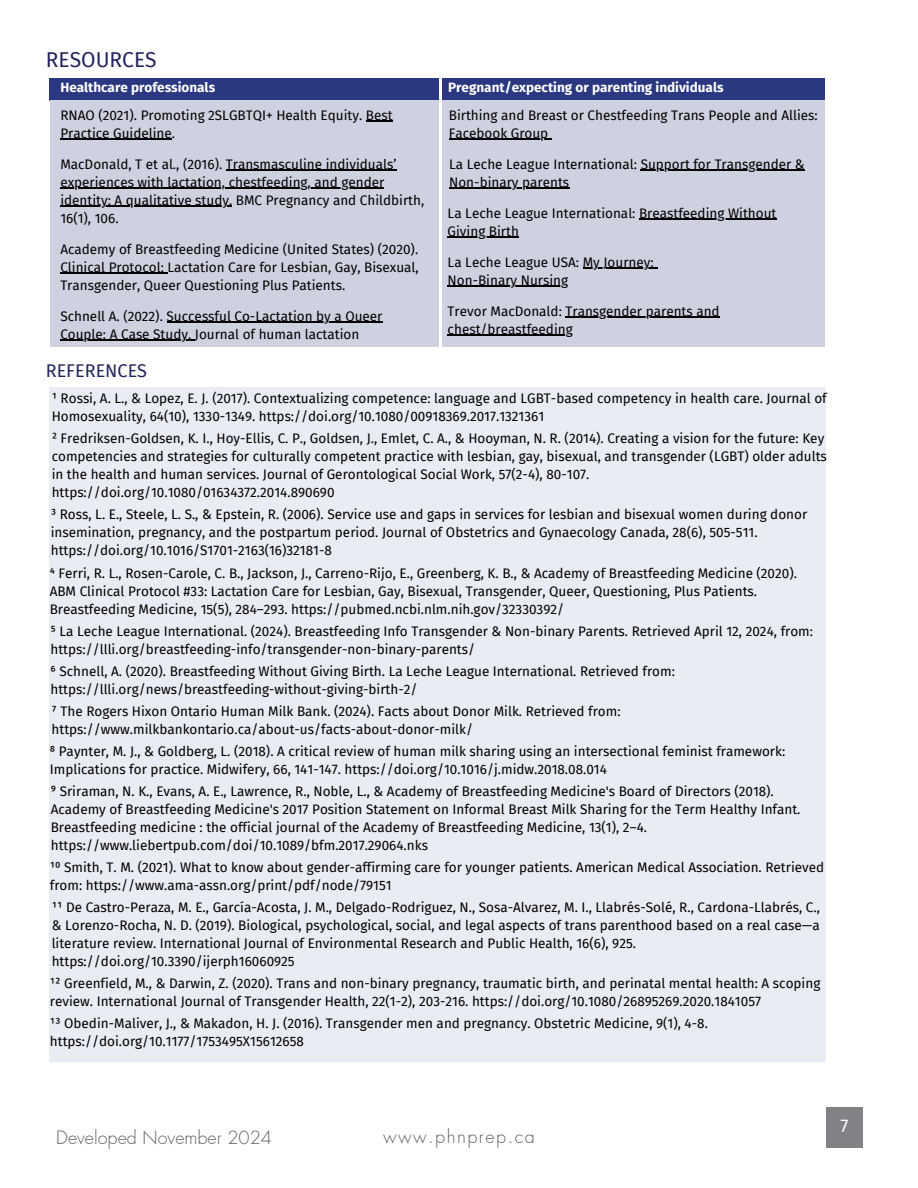
<style>
.page{position:relative;width:918px;height:1188px;background:#fff}
.page>*{position:absolute;margin:0;border:0;box-sizing:border-box;transform-origin:0 0}
.t1{font:21px "Fira Sans";color:#22245e}
.t2{font:300 18px "Futura LT Pro";color:#636466}
.t3{font:300 18px "Futura LT Pro";letter-spacing:.085em;color:#636466}
.t4{font:18px "Fira Sans";color:#22245e}
.t5{font:18px "Fira Sans";color:#fff}
.t6{font:13.5px/18px "Fira Sans";color:#000}
.t7{font:700 13.5px "Fira Sans";color:#fff}
</style>
<div class="page">
<div style="left:50px;top:387px;width:776px;height:674px;background:#eaecf3"></div>
<div style="left:826px;top:1107px;width:37px;height:41px;background:#808285"></div>
<div style="left:50px;top:79px;width:389px;height:22px;background:#2a3781"></div>
<div style="left:442px;top:79px;width:383px;height:22px;background:#2a3781"></div>
<div style="left:442px;top:101px;width:383px;height:246px;background:#cfd1e1"></div>
<div style="left:50px;top:101px;width:389px;height:246px;background:#cfd1e1"></div>
<svg style="left:366px;top:121px;width:27px;height:1px"></svg>
<hr style="left:60px;top:139px;width:112px;height:1px;background:#000">
<hr style="left:226px;top:170px;width:170px;height:1px;background:#000">
<hr style="left:60px;top:188px;width:324px;height:1px;background:#000">
<hr style="left:60px;top:206px;width:172px;height:1px;background:#000">
<hr style="left:60px;top:273px;width:108px;height:1px;background:#000">
<hr style="left:167px;top:322px;width:215px;height:1px;background:#000">
<hr style="left:60px;top:340px;width:135px;height:1px;background:#000">
<hr style="left:449px;top:139px;width:99px;height:1px;background:#000">
<hr style="left:641px;top:170px;width:164px;height:1px;background:#000">
<hr style="left:449px;top:188px;width:120px;height:1px;background:#000">
<hr style="left:639px;top:219px;width:137px;height:1px;background:#000">
<hr style="left:448px;top:237px;width:71px;height:1px;background:#000">
<hr style="left:583px;top:268px;width:71px;height:1px;background:#000">
<hr style="left:448px;top:286px;width:120px;height:1px;background:#000">
<hr style="left:566px;top:317px;width:154px;height:1px;background:#000">
<hr style="left:448px;top:335px;width:125px;height:1px;background:#000">
<p class="t1" style="left:46px;top:48px;width:112px">RESOURCES</p>
<h2 class="t7" style="left:60px;top:79px;width:156px">Healthcare professionals</h2>
<p class="t7" style="left:448px;top:79px;width:277px">Pregnant/expecting or parenting individuals</p>
<p class="t6" style="left:60px;top:106px;width:334px">RNAO (2021). Promoting 2SLGBTQI+ Health Equity. Best<br>Practice Guideline.</p>
<p class="t6" style="left:60px;top:155px;width:338px">MacDonald, T et al., (2016). Transmasculine individuals’</p>
<p class="t6" style="left:60px;top:173px;width:325px">experiences with lactation, chestfeeding, and gender</p>
<p class="t6" style="left:60px;top:191px;width:365px">identity: A qualitative study. BMC Pregnancy and Childbirth,<br>16(1), 106.</p>
<p class="t6" style="left:60px;top:240px;width:360px;text-align:justify">Academy of Breastfeeding Medicine (United States) (2020).<br>Clinical Protocol: Lactation Care for Lesbian, Gay, Bisexual, Transgender, Queer Questioning Plus Patients.</p>
<p class="t6" style="left:60px;top:307px;width:324px">Schnell A. (2022). Successful Co-Lactation by a Queer</p>
<p class="t6" style="left:60px;top:325px;width:301px">Couple: A Case Study. Journal of human lactation</p>
<p class="t6" style="left:449px;top:106px;width:370px">Birthing and Breast or Chestfeeding Trans People and Allies:</p>
<p class="t6" style="left:449px;top:124px;width:101px">Facebook Group</p>
<p class="t6" style="left:449px;top:155px;width:357px">La Leche League International: Support for Transgender &amp;</p>
<h3 class="t6" style="left:449px;top:173px;width:121px">Non-binary parents</h3>
<h3 class="t6" style="left:448px;top:204px;width:330px">La Leche League International: Breastfeeding Without<br>Giving Birth</h3>
<p class="t6" style="left:448px;top:253px;width:208px">La Leche League USA: My Journey:<br>Non-Binary Nursing</p>
<p class="t6" style="left:448px;top:302px;width:274px">Trevor MacDonald: Transgender parents and chest/breastfeeding</p>
<h1 class="t4" style="left:46px;top:360px;width:103px">REFERENCES</h1>
<h4 class="t6" style="left:52px;top:390px;width:777px">¹ Rossi, A. L., &amp; Lopez, E. J. (2017). Contextualizing competence: language and LGBT-based competency in health care. Journal of<br>Homosexuality, 64(10), 1330-1349. https://doi.org/10.1080/00918369.2017.1321361</h4>
<p class="t6" style="left:52px;top:430px;width:777px">² Fredriksen-Goldsen, K. I., Hoy-Ellis, C. P., Goldsen, J., Emlet, C. A., &amp; Hooyman, N. R. (2014). Creating a vision for the future: Key competencies and strategies for culturally competent practice with lesbian, gay, bisexual, and transgender (LGBT) older adults in the health and human services. Journal of Gerontological Social Work, 57(2-4), 80-107. https://doi.org/10.1080/01634372.2014.890690</p>
<p class="t6" style="left:51px;top:506px;width:758px">³ Ross, L. E., Steele, L. S., &amp; Epstein, R. (2006). Service use and gaps in services for lesbian and bisexual women during donor insemination, pregnancy, and the postpartum period. Journal of Obstetrics and Gynaecology Canada, 28(6), 505-511. https://doi.org/10.1016/S1701-2163(16)32181-8</p>
<p class="t6" style="left:50px;top:564px;width:749px">⁴ Ferri, R. L., Rosen-Carole, C. B., Jackson, J., Carreno-Rijo, E., Greenberg, K. B., &amp; Academy of Breastfeeding Medicine (2020).<br>ABM Clinical Protocol #33: Lactation Care for Lesbian, Gay, Bisexual, Transgender, Queer, Questioning, Plus Patients.<br>Breastfeeding Medicine, 15(5), 284–293. https://pubmed.ncbi.nlm.nih.gov/32330392/</p>
<p class="t6" style="left:51px;top:622px;width:764px">⁵ La Leche League International. (2024). Breastfeeding Info Transgender &amp; Non-binary Parents. Retrieved April 12, 2024, from: https://llli.org/breastfeeding-info/transgender-non-binary-parents/</p>
<h4 class="t6" style="left:50px;top:662px;width:626px">⁶ Schnell, A. (2020). Breastfeeding Without Giving Birth. La Leche League International. Retrieved from: https://llli.org/news/breastfeeding-without-giving-birth-2/</h4>
<p class="t6" style="left:52px;top:702px;width:570px">⁷ The Rogers Hixon Ontario Human Milk Bank. (2024). Facts about Donor Milk. Retrieved from: https://www.milkbankontario.ca/about-us/facts-about-donor-milk/</p>
<p class="t6" style="left:50px;top:742px;width:737px">⁸ Paynter, M. J., &amp; Goldberg, L. (2018). A critical review of human milk sharing using an intersectional feminist framework:<br>Implications for practice. Midwifery, 66, 141-147. https://doi.org/10.1016/j.midw.2018.08.014</p>
<p class="t6" style="left:51px;top:782px;width:751px">⁹ Sriraman, N. K., Evans, A. E., Lawrence, R., Noble, L., &amp; Academy of Breastfeeding Medicine's Board of Directors (2018).<br>Academy of Breastfeeding Medicine's 2017 Position Statement on Informal Breast Milk Sharing for the Term Healthy Infant.<br>Breastfeeding medicine : the official journal of the Academy of Breastfeeding Medicine, 13(1), 2–4. https://www.liebertpub.com/doi/10.1089/bfm.2017.29064.nks</p>
<p class="t6" style="left:50px;top:858px;width:776px">¹⁰ Smith, T. M. (2021). What to know about gender-affirming care for younger patients. American Medical Association. Retrieved from: https://www.ama-assn.org/print/pdf/node/79151</p>
<p class="t6" style="left:52px;top:898px;width:770px">¹¹ De Castro-Peraza, M. E., García-Acosta, J. M., Delgado-Rodriguez, N., Sosa-Alvarez, M. I., Llabrés-Solé, R., Cardona-Llabrés, C., &amp; Lorenzo-Rocha, N. D. (2019). Biological, psychological, social, and legal aspects of trans parenthood based on a real case—a literature review. International Journal of Environmental Research and Public Health, 16(6), 925. https://doi.org/10.3390/ijerph16060925</p>
<p class="t6" style="left:50px;top:974px;width:772px">¹² Greenfield, M., &amp; Darwin, Z. (2020). Trans and non-binary pregnancy, traumatic birth, and perinatal mental health: A scoping review. International Journal of Transgender Health, 22(1-2), 203-216. https://doi.org/10.1080/26895269.2020.1841057</p>
<p class="t6" style="left:50px;top:1014px;width:660px">¹³ Obedin-Maliver, J., &amp; Makadon, H. J. (2016). Transgender men and pregnancy. Obstetric Medicine, 9(1), 4-8. https://doi.org/10.1177/1753495X15612658</p>
<p class="t2" style="left:56px;top:1129px;width:217px">Developed November 2024</p>
<p class="t3" style="left:383px;top:1129px;width:153px">www.phnprep.ca</p>
<p class="t5" style="left:840px;top:1115px;width:9px">7</p>
</div>
